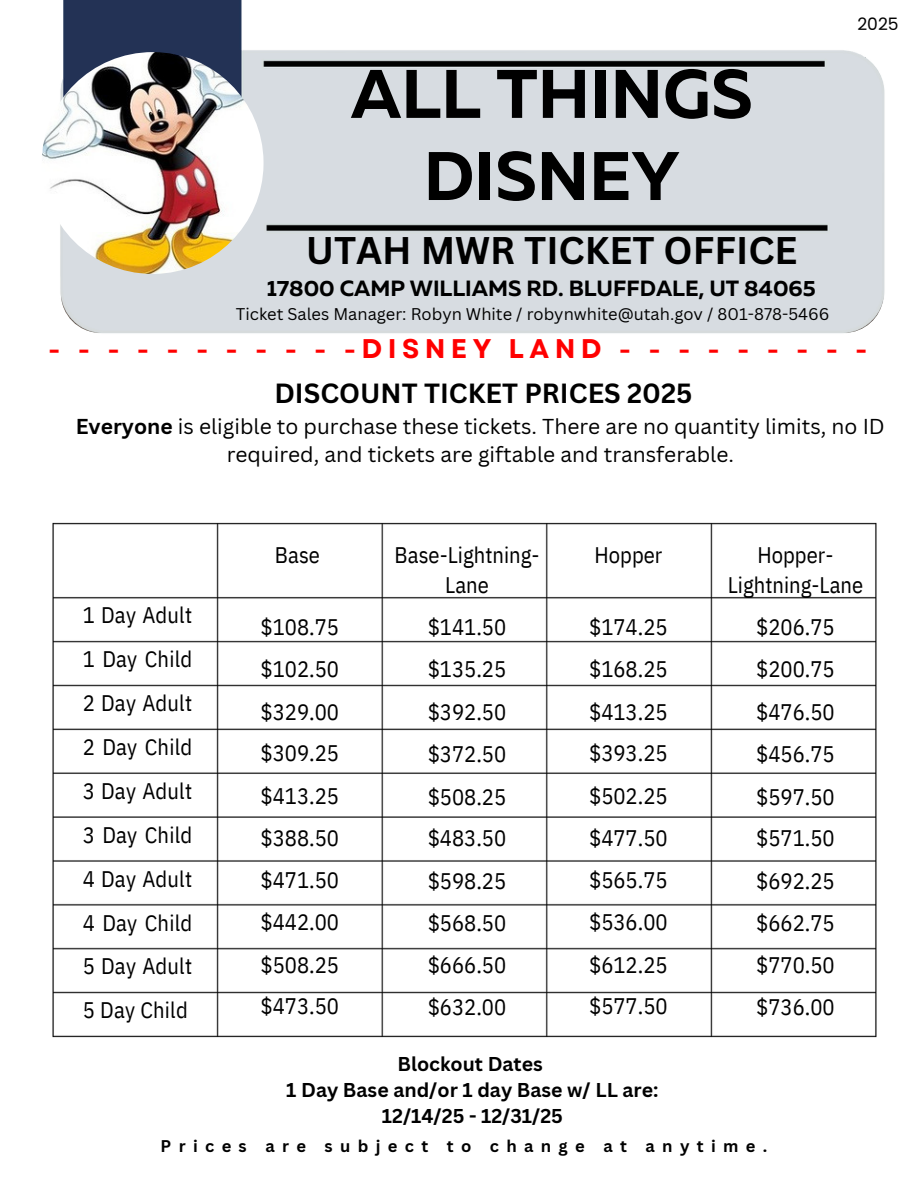
<style>
.page{position:relative;width:918px;height:1188px;background:#fff}
.page>*{position:absolute;margin:0;border:0;box-sizing:border-box;transform-origin:0 0}
.t1{font:700 68.55px/82.2px "Muller";color:#000;text-align:center}
.t2{font:700 37.5px "Canva Sans";color:#000}
.t3{font:700 27px "Garet";letter-spacing:.2em;color:#f00}
.t4{font:700 27px "Canva Sans";color:#000}
.t5{font:22.5px/42.2px "IBM Plex Sans Cond";color:#000;text-align:justify}
.t6{font:700 22.05px "Muller";color:#000}
.t7{font:21px/28.2px "Canva Sans";color:#000;text-align:center}
.t8{font:700 19.5px/25.8px "Canva Sans";color:#000;text-align:center}
.t9{font:17.1px "Poppins";color:#000}
.t10{font:16.5px "Canva Sans";color:#000}
.t11{font:700 16.5px "Canva Sans";letter-spacing:.445em;color:#000}
.s1{font-weight:700}
</style>
<div class="page">
<img style="left:60px;top:0;width:825px;height:334px">
<img style="left:42px;top:70px;width:249px;height:199px">
<img style="left:52px;top:522px;width:825px;height:516px">
<img style="left:42px;top:52px;width:222px;height:222px;border-radius:110px">
<h4 class="t1" style="left:351px;top:58px;width:404px">ALL THINGS<br>DISNEY</h4>
<h4 class="t2" style="left:306px;top:224px;width:493px">UTAH MWR TICKET OFFICE</h4>
<h4 class="t6" style="left:267px;top:280px;width:551px">17800 CAMP WILLIAMS RD. BLUFFDALE, UT 84065</h4>
<h4 class="t10" style="left:236px;top:302px;width:595px">Ticket Sales Manager: Robyn White / robynwhite@utah.gov / 801-878-5466</h4>
<h4 class="t9" style="left:857px;top:12px;width:43px">2025</h4>
<h4 class="t3" style="left:48px;top:329px;width:821px">-----------DISNEYLAND---------</h4>
<h4 class="t4" style="left:274px;top:374px;width:419px">DISCOUNT TICKET PRICES 2025</h4>
<h4 class="t7" style="left:76px;top:411px;width:811px"><span class="s1">Everyone</span> is eligible to purchase these tickets. There are no quantity limits, no ID required, and tickets are giftable and transferable.</h4>
<h1 class="t5" style="left:83px;top:593px;width:111px;line-height:43.8px">1 Day Adult 1 Day Child 2 Day Adult 2 Day Child 3 Day Adult 3 Day Child 4 Day Adult 4 Day Child 5 Day Adult 5 Day Child</h1>
<h3 class="t5" style="left:275px;top:533px;width:47px">Base</h3>
<p class="t5" style="left:261px;top:606px;width:80px">$108.75 $102.50 $329.00 $309.25 $413.25 $388.50 $471.50 $442.00 $508.25 $473.50</p>
<p class="t5" style="left:395px;top:539px;width:146px;line-height:30.3px;text-align:center">Base-Lightning-<br>Lane</p>
<p class="t5" style="left:428px;top:605px;width:80px">$141.50 $135.25 $392.50 $372.50 $508.25 $483.50 $598.25 $568.50 $666.50 $632.00</p>
<p class="t5" style="left:595px;top:533px;width:69px">Hopper</p>
<p class="t5" style="left:589px;top:606px;width:80px">$174.25 $168.25 $413.25 $393.25 $502.25 $477.50 $565.75 $536.00 $612.25 $577.50</p>
<h4 class="t8" style="left:286px;top:1050px;width:374px">Blockout Dates<br>1 Day Base and/or 1 day Base w/ LL are:<br>12/14/25 - 12/31/25</h4>
<h2 class="t5" style="left:728px;top:539px;width:137px;line-height:30.3px;text-align:center">Hopper-<br>Lightning-Lane</h2>
<h2 class="t5" style="left:756px;top:605px;width:80px">$206.75 $200.75 $476.50 $456.75 $597.50 $571.50 $692.25 $662.75 $770.50 $736.00</h2>
<h4 class="t11" style="left:161px;top:1134px;width:608px">Prices are subject to change at anytime.</h4>
</div>
